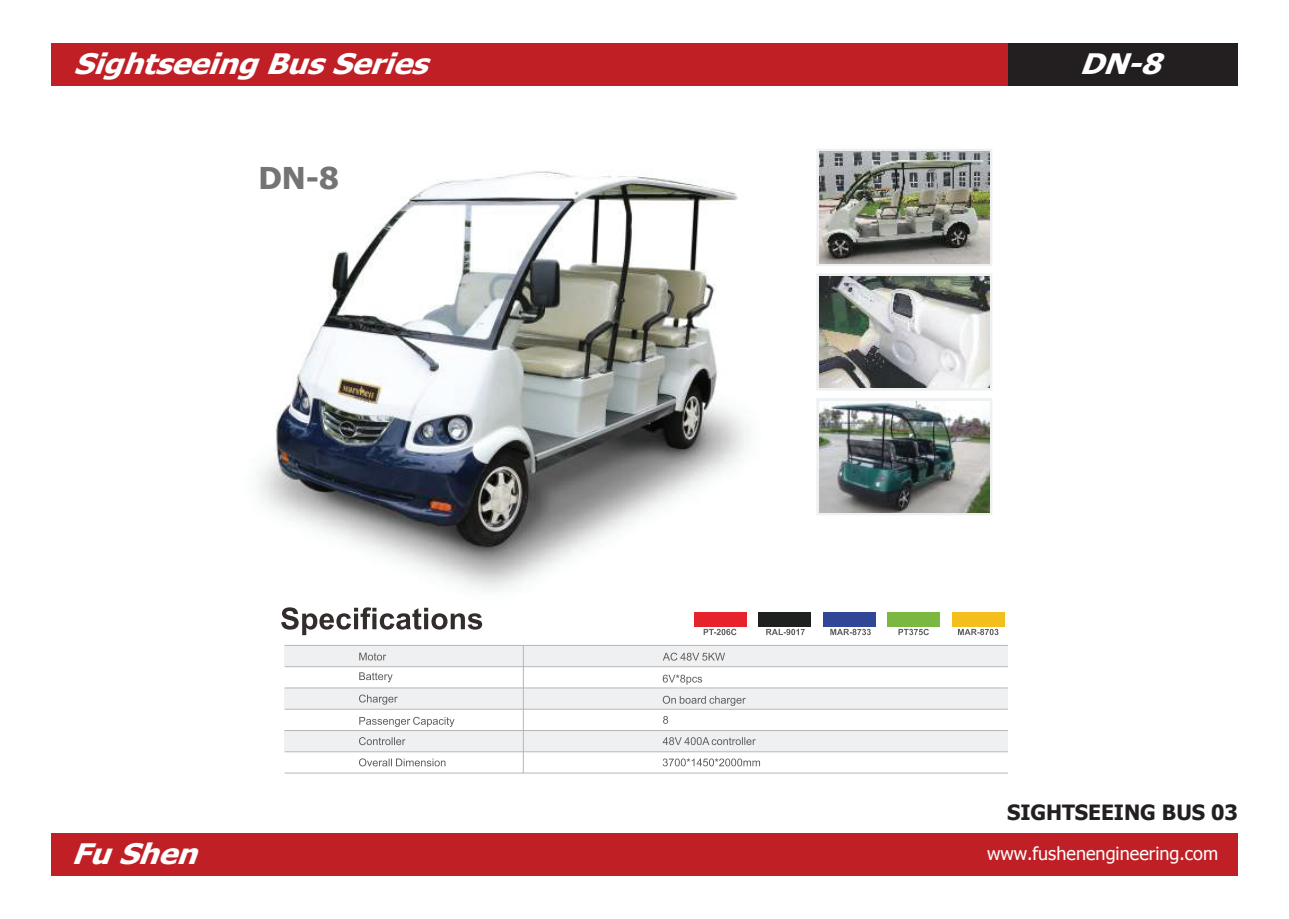
<style>
.page{position:relative;width:1289px;height:919px;background:#fff}
.page>*{position:absolute;margin:0;border:0;box-sizing:border-box;transform-origin:0 0}
.t1{font:700 30px "Tahoma";color:#757475}
.t2{font:italic 700 28.2px "Tahoma";color:#fff;scale:1.1 1}
.t3{font:700 21px "Tahoma";color:#231f20}
.t4{font:18px "Tahoma";color:#fff}
</style>
<div class="page">
<img style="left:258px;top:171px;width:553px;height:465px">
<div style="left:816px;top:273px;width:176px;height:117px;border:6px solid #eff0f1"></div>
<img style="left:819px;top:276px;width:170px;height:111px">
<div style="left:816px;top:149px;width:176px;height:117px;border:6px solid #eff0f1"></div>
<img style="left:819px;top:152px;width:170px;height:111px">
<div style="left:816px;top:398px;width:176px;height:117px;border:6px solid #eff0f1"></div>
<img style="left:819px;top:401px;width:170px;height:111px">
<svg style="left:281px;top:607px;width:201px;height:28px"></svg>
<div style="left:523px;top:645px;width:484px;height:21px;background:#eff0f1"></div>
<div style="left:523px;top:688px;width:484px;height:21px;background:#eff0f1"></div>
<div style="left:523px;top:730px;width:484px;height:21px;background:#eff0f1"></div>
<svg style="left:662px;top:674px;width:40px;height:10px"></svg>
<svg style="left:663px;top:652px;width:62px;height:8px"></svg>
<svg style="left:662px;top:737px;width:93px;height:8px"></svg>
<svg style="left:662px;top:695px;width:83px;height:10px"></svg>
<svg style="left:662px;top:758px;width:98px;height:8px"></svg>
<div style="left:284px;top:645px;width:239px;height:21px;background:#eff0f1"></div>
<div style="left:284px;top:688px;width:239px;height:21px;background:#eff0f1"></div>
<div style="left:284px;top:730px;width:239px;height:21px;background:#eff0f1"></div>
<svg style="left:359px;top:652px;width:27px;height:8px"></svg>
<svg style="left:359px;top:672px;width:33px;height:10px"></svg>
<svg style="left:359px;top:694px;width:38px;height:10px"></svg>
<svg style="left:359px;top:716px;width:95px;height:11px"></svg>
<svg style="left:359px;top:737px;width:46px;height:8px"></svg>
<svg style="left:359px;top:758px;width:86px;height:8px"></svg>
<hr style="left:284px;top:645px;width:723px;height:1px;background:#b6b6b7">
<hr style="left:284px;top:666px;width:723px;height:1px;background:#b6b6b7">
<hr style="left:284px;top:687px;width:723px;height:1px;background:#b6b6b7">
<hr style="left:284px;top:708px;width:723px;height:1px;background:#b6b6b7">
<hr style="left:284px;top:730px;width:723px;height:1px;background:#b6b6b7">
<hr style="left:284px;top:751px;width:723px;height:1px;background:#b6b6b7">
<hr style="left:284px;top:772px;width:723px;height:1px;background:#b6b6b7">
<hr style="left:523px;top:645px;width:1px;height:128px;background:#b6b6b7">
<svg style="left:663px;top:716px;width:5px;height:7px"></svg>
<div style="left:694px;top:612px;width:52px;height:14px;background:#e6222a"></div>
<div style="left:758px;top:612px;width:52px;height:14px;background:#1f2121"></div>
<div style="left:823px;top:612px;width:52px;height:14px;background:#324698"></div>
<div style="left:887px;top:612px;width:52px;height:14px;background:#7bb841"></div>
<div style="left:952px;top:612px;width:52px;height:14px;background:#f4bf1d"></div>
<svg style="left:958px;top:628px;width:40px;height:7px"></svg>
<svg style="left:898px;top:628px;width:30px;height:7px"></svg>
<svg style="left:830px;top:628px;width:40px;height:7px"></svg>
<svg style="left:766px;top:628px;width:38px;height:7px"></svg>
<svg style="left:703px;top:628px;width:33px;height:7px"></svg>
<div style="left:51px;top:43px;width:1186px;height:43px;background:#c02025"></div>
<div style="left:1008px;top:43px;width:229px;height:43px;background:#231f20"></div>
<div style="left:51px;top:833px;width:1186px;height:42px;background:#c02025"></div>
<p class="t2" style="left:73px;top:44px;width:335px">SightseeingBusSeries</p>
<p class="t1" style="left:258px;top:156px;width:82px">DN-8</p>
<p class="t2" style="left:71px;top:833px;width:127px">FuShen</p>
<p class="t2" style="left:1079px;top:44px;width:87px">DN-8</p>
<p class="t3" style="left:1007px;top:797px;width:232px">SIGHTSEEING BUS 03</p>
<p class="t4" style="left:987px;top:841px;width:232px">www.fushenengineering.com</p>
</div>
